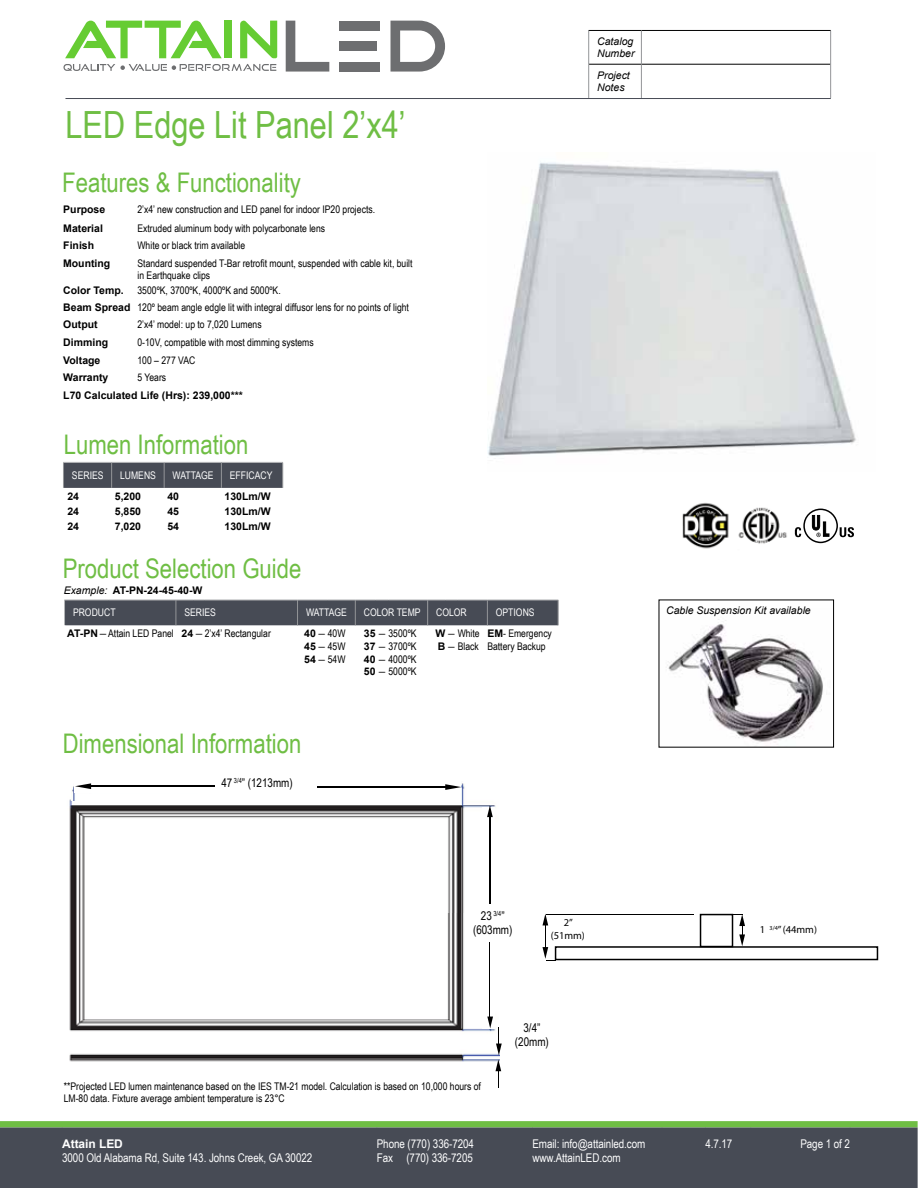
<style>
.page{position:relative;width:918px;height:1188px;background:#fff}
.page>*{position:absolute;margin:0;border:0;box-sizing:border-box;transform-origin:0 0}
.t1{font:37.5px "Arial Narrow";color:#6fbe44}
.t2{font:27px "Arial Narrow";color:#6fbe44}
.t3{font:12px/14.4px "Arial Narrow";letter-spacing:-.005em;color:#fff}
.t4{font:12px/14.4px "Arial Narrow";color:#000;text-align:center}
.t5{font:700 12px "Arial";letter-spacing:-.005em;color:#fff}
.t6{font:10.5px/12.6px "Arial Narrow";color:#000}
.t7{font:700 10.5px/15px "Arial";color:#000}
.t8{font:10.5px "Arial Narrow";color:#fff}
.t9{font:italic 10.5px/12.6px "Arial";color:#000}
.t10{font:10.5px/12.6px "Myriad Pro";letter-spacing:-.005em;color:#000;text-align:center}
.s1{font-family:"Arial";font-weight:700}
.s2{font-weight:400;font-style:italic}
</style>
<div class="page">
<hr style="left:589px;top:30px;width:52px;height:1px;background:#000">
<hr style="left:641px;top:30px;width:190px;height:1px;background:#000">
<hr style="left:589px;top:64px;width:52px;height:1px;background:#000">
<hr style="left:641px;top:64px;width:189px;height:1px;background:#000">
<hr style="left:588px;top:31px;width:1px;height:33px;background:#939598">
<hr style="left:641px;top:31px;width:1px;height:33px;background:#939598">
<hr style="left:830px;top:31px;width:1px;height:33px;background:#939598">
<hr style="left:588px;top:64px;width:1px;height:34px;background:#939598">
<hr style="left:641px;top:64px;width:1px;height:34px;background:#939598">
<hr style="left:830px;top:64px;width:1px;height:34px;background:#939598">
<hr style="left:65px;top:98px;width:766px;height:1px;background:#474b55">
<div style="left:64px;top:600px;width:495px;height:25px;background:#474b55"></div>
<div style="left:225px;top:21px;width:7px;height:37px;background:#6c3"></div>
<svg style="left:240px;top:20px;width:37px;height:38px"></svg>
<svg style="left:65px;top:21px;width:157px;height:37px"></svg>
<svg style="left:286px;top:21px;width:43px;height:51px"></svg>
<div style="left:339px;top:62px;width:40px;height:10px;background:#6d6e70"></div>
<div style="left:339px;top:41px;width:38px;height:10px;background:#6d6e70"></div>
<div style="left:339px;top:21px;width:40px;height:10px;background:#6d6e70"></div>
<svg style="left:391px;top:21px;width:54px;height:51px"></svg>
<svg style="left:63px;top:64px;width:213px;height:7px"></svg>
<svg style="left:0;top:1121px;width:918px;height:7px;background:#73b94e"></svg>
<div style="left:0;top:1128px;width:918px;height:60px;background:#474b55"></div>
<img style="left:69px;top:783px;width:427px;height:131px">
<img style="left:69px;top:914px;width:418px;height:148px">
<img style="left:71px;top:783px;width:127px;height:18px">
<div style="left:198px;top:777px;width:120px;height:24px;background:#fff"></div>
<img style="left:488px;top:161px;width:368px;height:295px">
<svg style="left:63px;top:462px;width:220px;height:26px;background:#4d515a"></svg>
<img style="left:682px;top:503px;width:105px;height:46px">
<div style="left:803px;top:509px;width:35px;height:34px;border:2px solid #000;border-radius:50%"></div>
<svg style="left:812px;top:515px;width:17px;height:22px"></svg>
<svg style="left:795px;top:527px;width:6px;height:10px"></svg>
<svg style="left:840px;top:527px;width:14px;height:10px"></svg>
<img style="left:667px;top:619px;width:156px;height:124px">
<div style="left:555px;top:946px;width:323px;height:14px;border:2px solid #000"></div>
<div style="left:700px;top:914px;width:33px;height:33px;border:2px solid #000"></div>
<hr style="left:546px;top:914px;width:148px;height:1px;background:#000">
<svg style="left:543px;top:914px;width:12px;height:47px"></svg>
<svg style="left:733px;top:914px;width:12px;height:32px"></svg>
<div style="left:483px;top:807px;width:12px;height:221px;background:#fff"></div>
<svg style="left:487px;top:805px;width:6px;height:12px"></svg>
<hr style="left:489px;top:815px;width:2px;height:88px;background:#000">
<hr style="left:489px;top:942px;width:1px;height:77px;background:#000">
<div style="left:75px;top:780px;width:386px;height:13px;background:#fff"></div>
<svg style="left:75px;top:783px;width:16px;height:6px"></svg>
<hr style="left:88px;top:785px;width:126px;height:2px;background:#000">
<svg style="left:445px;top:784px;width:16px;height:6px"></svg>
<hr style="left:318px;top:786px;width:130px;height:2px;background:#000">
<svg style="left:487px;top:1017px;width:15px;height:71px"></svg>
<div style="left:465px;top:905px;width:56px;height:35px;background:#fff"></div>
<h1 class="t1" style="left:65px;top:97px;width:342px">LED Edge Lit Panel 2’x4’</h1>
<h2 class="t2" style="left:62px;top:163px;width:240px">Features &amp; Functionality</h2>
<p class="t7" style="left:63px;top:202px;width:44px">Purpose</p>
<p class="t6" style="left:138px;top:203px;width:239px">2’x4’ new construction and LED panel for indoor IP20 projects.</p>
<p class="t7" style="left:63px;top:221px;width:41px">Material</p>
<p class="t6" style="left:138px;top:221px;width:189px">Extruded aluminum body with polycarbonate lens</p>
<p class="t7" style="left:63px;top:239px;width:32px">Finish</p>
<p class="t6" style="left:138px;top:239px;width:109px">White or black trim available</p>
<p class="t7" style="left:63px;top:256px;width:49px">Mounting</p>
<p class="t6" style="left:138px;top:256px;width:277px">Standard suspended T-Bar retrofit mount, suspended with cable kit, built in Earthquake clips</p>
<p class="t7" style="left:63px;top:283px;width:62px">Color Temp.</p>
<p class="t6" style="left:63px;top:281px;width:347px;line-height:17.2px;text-indent:74px">3500ºK, 3700ºK, 4000ºK and 5000ºK.<br><span class="s1">Beam Spread</span> 120º beam angle edgle lit with integral diffusor lens for no points of light</p>
<p class="t7" style="left:63px;top:318px;width:36px">Output</p>
<p class="t6" style="left:138px;top:318px;width:126px">2’x4’ model: up to 7,020 Lumens</p>
<p class="t7" style="left:63px;top:335px;width:46px">Dimming</p>
<p class="t6" style="left:138px;top:335px;width:178px">0-10V, compatible with most dimming systems</p>
<p class="t7" style="left:63px;top:353px;width:39px">Voltage</p>
<p class="t6" style="left:138px;top:353px;width:59px">100 – 277 VAC</p>
<p class="t7" style="left:63px;top:371px;width:47px">Warranty</p>
<p class="t6" style="left:138px;top:371px;width:30px">5 Years</p>
<p class="t7" style="left:63px;top:388px;width:181px">L70 Calculated Life (Hrs): 239,000***</p>
<h2 class="t2" style="left:64px;top:425px;width:186px">Lumen Information</h2>
<p class="t8" style="left:72px;top:468px;width:33px">SERIES</p>
<p class="t8" style="left:120px;top:468px;width:37px">LUMENS</p>
<p class="t8" style="left:173px;top:468px;width:43px">WATTAGE</p>
<p class="t8" style="left:230px;top:468px;width:44px">EFFICACY</p>
<p class="t7" style="left:67px;top:489px;width:13px">24<br>24</p>
<p class="t7" style="left:115px;top:489px;width:28px">5,200<br>5,850</p>
<p class="t7" style="left:167px;top:489px;width:13px">40<br>45</p>
<p class="t7" style="left:225px;top:489px;width:48px">130Lm/W<br>130Lm/W</p>
<p class="t7" style="left:67px;top:519px;width:13px">24</p>
<p class="t7" style="left:115px;top:519px;width:28px">7,020</p>
<p class="t7" style="left:167px;top:519px;width:13px">54</p>
<p class="t7" style="left:225px;top:519px;width:48px">130Lm/W</p>
<h2 class="t2" style="left:63px;top:548px;width:240px">Product Selection Guide</h2>
<p class="t7" style="left:64px;top:583px;width:140px"><span class="s2">Example:</span> AT-PN-24-45-40-W</p>
<p class="t8" style="left:73px;top:605px;width:44px">PRODUCT</p>
<p class="t8" style="left:184px;top:605px;width:33px">SERIES</p>
<p class="t8" style="left:306px;top:605px;width:43px">WATTAGE</p>
<p class="t8" style="left:364px;top:605px;width:58px">COLOR TEMP</p>
<p class="t8" style="left:436px;top:605px;width:32px">COLOR</p>
<p class="t8" style="left:496px;top:605px;width:40px">OPTIONS</p>
<p class="t6" style="left:67px;top:627px;width:205px"><span class="s1">AT-PN</span>―Attain LED Panel <span class="s1">24</span>―2’x4’ Rectangular</p>
<p class="t6" style="left:304px;top:627px;width:43px;text-align:justify"><span class="s1">40</span> ― 40W <span class="s1">45</span> ― 45W <span class="s1">54</span> ― 54W</p>
<p class="t6" style="left:364px;top:627px;width:54px;text-align:justify"><span class="s1">35</span> ― 3500ºK <span class="s1">37</span> ― 3700ºK <span class="s1">40</span> ― 4000ºK <span class="s1">50</span> ― 5000ºK</p>
<p class="t6" style="left:436px;top:627px;width:46px"><span class="s1">W</span> ― White<br><span class="s1">B</span> ― Black</p>
<p class="t6" style="left:487px;top:627px;width:66px"><span class="s1">EM</span>- Emergency<br>Battery Backup</p>
<h2 class="t2" style="left:63px;top:724px;width:240px">Dimensional Information</h2>
<p class="t4" style="left:221px;top:775px;width:73px">47 <sup>3/4</sup>” (1213mm)</p>
<p class="t9" style="left:597px;top:35px;width:39px">Catalog<br>Number</p>
<p class="t9" style="left:597px;top:69px;width:34px">Project<br>Notes</p>
<p class="t9" style="left:666px;top:604px;width:146px">Cable Suspension Kit available</p>
<p class="t4" style="left:473px;top:908px;width:41px">23 <sup>3/4</sup>” (603mm)</p>
<p class="t10" style="left:551px;top:916px;width:36px">2” (51mm)</p>
<p class="t6" style="left:64px;top:1079px;width:419px">**Projected LED lumen maintenance based on the IES TM-21 model. Calculation is based on 10,000 hours of<br>LM-80 data. Fixture average ambient temperature is 23°C</p>
<p class="t4" style="left:515px;top:1020px;width:35px">3/4” (20mm)</p>
<p class="t10" style="left:760px;top:923px;width:59px">1 <sup>3/4</sup>” (44mm)</p>
<p class="t5" style="left:62px;top:1135px;width:62px">Attain LED</p>
<p class="t3" style="left:62px;top:1150px;width:252px">3000 Old Alabama Rd, Suite 143. Johns Creek, GA 30022</p>
<p class="t3" style="left:377px;top:1136px;width:99px">Phone (770) 336-7204<br>Fax (770) 336-7205</p>
<p class="t3" style="left:532px;top:1136px;width:115px">Email: info@attainled.com www.AttainLED.com</p>
<p class="t3" style="left:705px;top:1136px;width:29px">4.7.17</p>
<p class="t3" style="left:800px;top:1136px;width:51px">Page 1 of 2</p>
</div>
